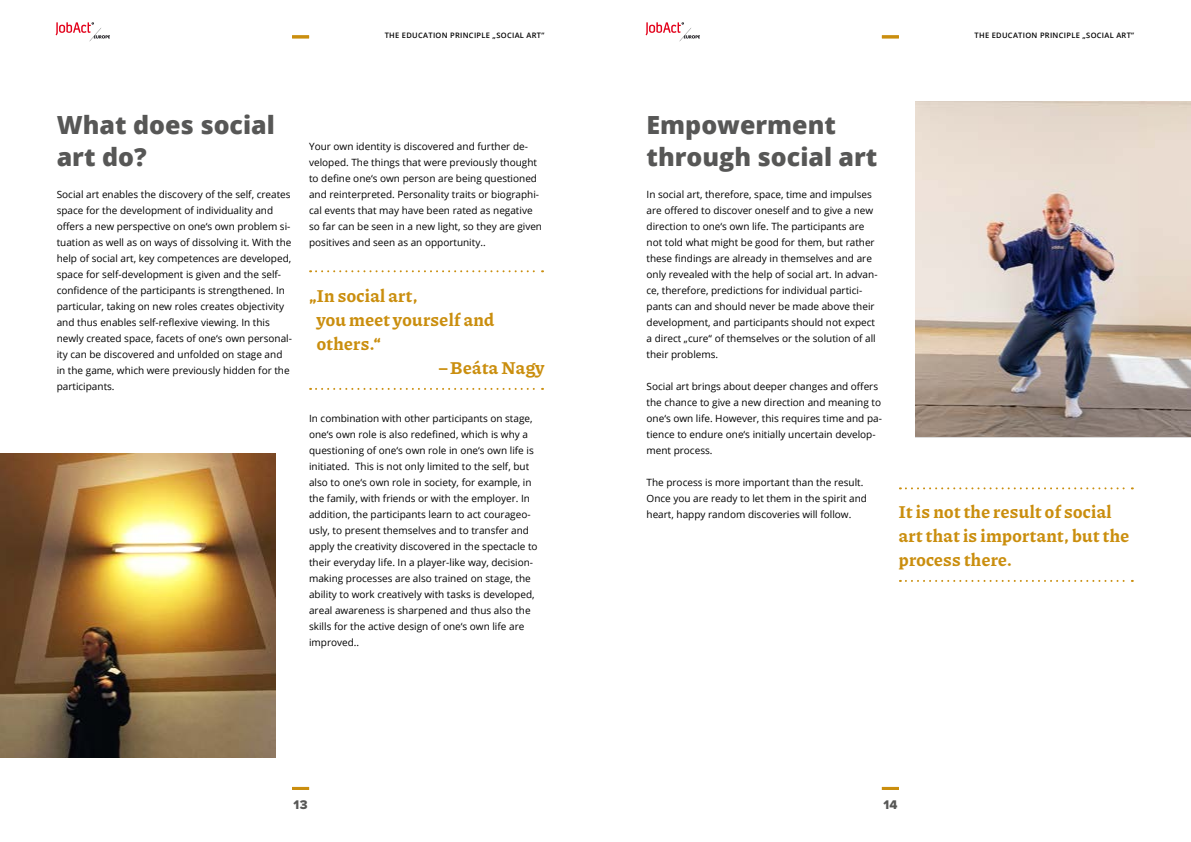
<style>
.page{position:relative;width:1191px;height:842px;background:#fff}
.page>*{position:absolute;margin:0;border:0;box-sizing:border-box;transform-origin:0 0}
.t1{font:800 25px/32px "Open Sans";color:#575756}
.t2{font:100 18px/24px "Piazzolla";letter-spacing:.02em;color:#ca8e0e}
.t3{font:13px "Proxima Nova Extrabld";color:#575756}
.t4{font:10px/16px "Open Sans";color:#000}
.t5{font:600 7.5px "Open Sans";letter-spacing:.04em;color:#000}
</style>
<div class="page">
<svg style="left:310px;top:270px;width:233px;height:2px"></svg>
<svg style="left:310px;top:388px;width:233px;height:2px"></svg>
<svg style="left:900px;top:580px;width:232px;height:2px"></svg>
<svg style="left:900px;top:487px;width:232px;height:2px"></svg>
<img style="left:915px;top:102px;width:276px;height:335px">
<img style="left:0;top:454px;width:275px;height:304px">
<hr style="left:292px;top:787px;width:17px;height:3px;background:#ca8e0e">
<hr style="left:882px;top:787px;width:17px;height:3px;background:#ca8e0e">
<hr style="left:292px;top:35px;width:17px;height:3px;background:#ca8e0e">
<hr style="left:882px;top:35px;width:17px;height:3px;background:#ca8e0e">
<img style="left:55px;top:22px;width:55px;height:20px">
<img style="left:645px;top:22px;width:55px;height:20px">
<p class="t5" style="left:385px;top:31px;width:161px">THE EDUCATION PRINCIPLE „SOCIAL ART”</p>
<p class="t5" style="left:974px;top:31px;width:161px">THE EDUCATION PRINCIPLE „SOCIAL ART”</p>
<h1 class="t1" style="left:57px;top:107px;width:220px">What does social art do?</h1>
<p class="t4" style="left:57px;top:186px;width:237px">Social art enables the discovery of the self, creates space for the development of individuality and offers a new perspective on one‘s own problem si&shy;tuation as well as on ways of dissolving it. With the help of social art, key competences are developed, space for self-development is given and the self&shy;confidence of the participants is strengthened. In particular, taking on new roles creates objectivity and thus enables self-reflexive viewing. In this newly created space, facets of one‘s own personal&shy;ity can be discovered and unfolded on stage and in the game, which were previously hidden for the participants.</p>
<p class="t4" style="left:309px;top:138px;width:234px">Your own identity is discovered and further de&shy;veloped. The things that were previously thought to define one‘s own person are being questioned and reinterpreted. Personality traits or biographi&shy;cal events that may have been rated as negative so far can be seen in a new light, so they are given positives and seen as an opportunity..</p>
<h2 class="t2" style="left:317px;top:283px;width:179px;text-indent:-8px">„In social art,<br>you meet yourself and others.“</h2>
<h2 class="t2" style="left:438px;top:355px;width:107px">– Beáta Nagy</h2>
<p class="t4" style="left:309px;top:410px;width:230px">In combination with other participants on stage, one‘s own role is also redefined, which is why a questioning of one‘s own role in one‘s own life is initiated. This is not only limited to the self, but also to one‘s own role in society, for example, in the family, with friends or with the employer. In addition, the participants learn to act courageo&shy;usly, to present themselves and to transfer and apply the creativity discovered in the spectacle to their everyday life. In a player-like way, decision&shy;making processes are also trained on stage, the ability to work creatively with tasks is developed, areal awareness is sharpened and thus also the skills for the active design of one‘s own life are improved..</p>
<h1 class="t1" style="left:646px;top:107px;width:232px">Empowerment through social art</h1>
<p class="t4" style="left:646px;top:186px;width:232px">In social art, therefore, space, time and impulses are offered to discover oneself and to give a new direction to one‘s own life. The participants are not told what might be good for them, but rather these findings are already in themselves and are only revealed with the help of social art. In advan&shy;ce, therefore, predictions for individual partici&shy;pants can and should never be made above their development, and participants should not expect a direct „cure“ of themselves or the solution of all their problems.</p>
<p class="t4" style="left:646px;top:378px;width:237px">Social art brings about deeper changes and offers the chance to give a new direction and meaning to one‘s own life. However, this requires time and pa&shy;tience to endure one‘s initially uncertain develop&shy;ment process.</p>
<p class="t4" style="left:646px;top:474px;width:222px">The process is more important than the result.<br>Once you are ready to let them in the spirit and heart, happy random discoveries will follow.</p>
<h2 class="t2" style="left:899px;top:499px;width:232px">It is not the result of social art that is important, but the process there.</h2>
<h3 class="t3" style="left:294px;top:798px;width:15px">13</h3>
<h3 class="t3" style="left:883px;top:798px;width:16px">14</h3>
</div>
